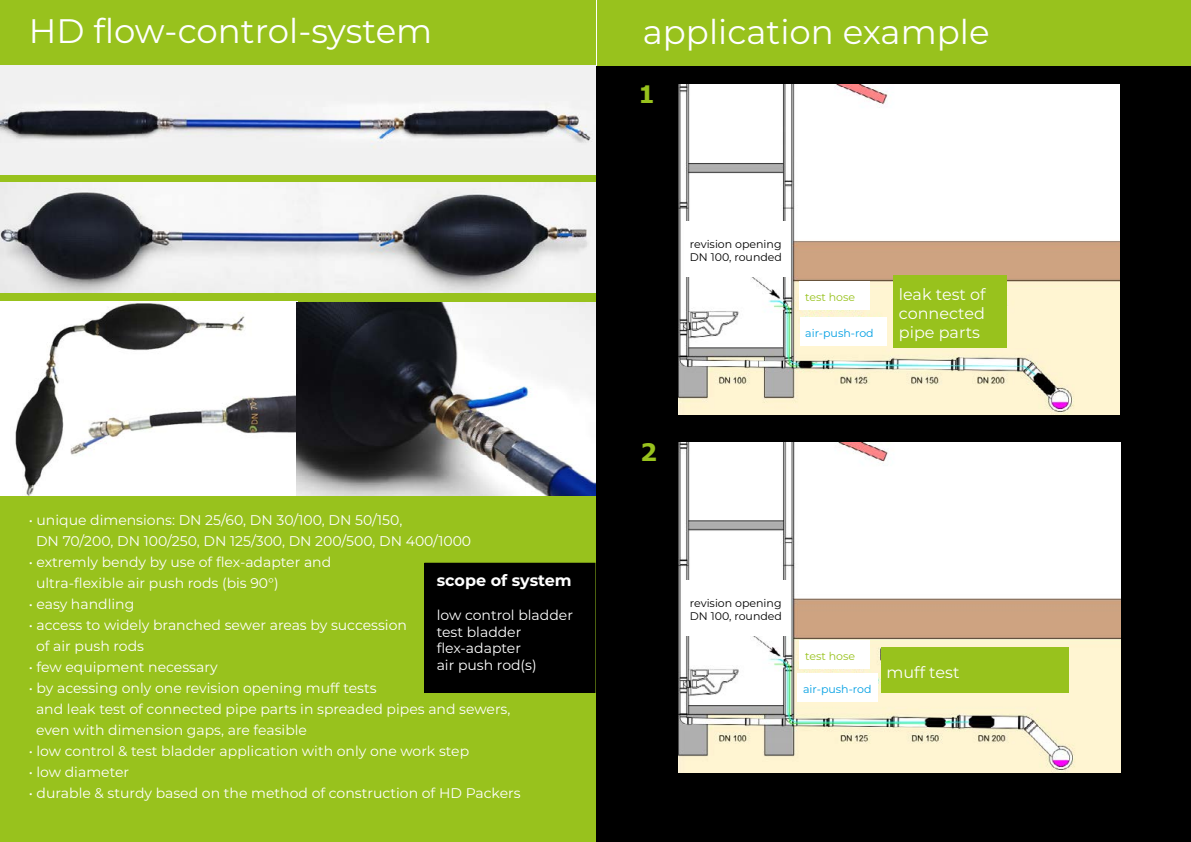
<style>
.page{position:relative;width:1191px;height:842px;background:#fff}
.page>*{position:absolute;margin:0;border:0;box-sizing:border-box;transform-origin:0 0}
.t1{font:34px "Montserrat";color:#fff}
.t2{font:700 24px "Verdana";color:#98c21d}
.t3{font:16px/19.2px "Montserrat";color:#fff;text-align:justify}
.t4{font:700 16px "Montserrat";color:#fff}
.t5{font:14px/21px "Montserrat";color:#fff}
.t6{font:11px/13.2px "Montserrat";color:#000}
.t7{font:11px "Montserrat";color:#009fe3}
.t8{font:11px "Montserrat";color:#98c21d}
</style>
<div class="page">
<div style="left:595px;top:0;width:596px;height:97px;background:#98c21d"></div>
<div style="left:595px;top:66px;width:596px;height:776px;background:#000"></div>
<div style="left:0;top:0;width:595px;height:842px;background:#98c21d"></div>
<img style="left:678px;top:84px;width:441px;height:330px">
<img style="left:678px;top:443px;width:442px;height:329px">
<div style="left:893px;top:275px;width:113px;height:72px;background:#98c21d"></div>
<div style="left:881px;top:647px;width:187px;height:46px;background:#98c21d"></div>
<img style="left:0;top:65px;width:595px;height:110px">
<img style="left:0;top:183px;width:595px;height:109px">
<img style="left:0;top:302px;width:595px;height:193px">
<div style="left:425px;top:563px;width:170px;height:129px;background:#000"></div>
<div style="left:424px;top:563px;width:171px;height:130px;border:1px solid #000"></div>
<div style="left:799px;top:281px;width:70px;height:29px;background:#fff"></div>
<div style="left:799px;top:640px;width:70px;height:29px;background:#fff"></div>
<div style="left:799px;top:317px;width:87px;height:29px;background:#fff"></div>
<div style="left:797px;top:673px;width:81px;height:29px;background:#fff"></div>
<div style="left:684px;top:580px;width:106px;height:56px;background:#fff"></div>
<div style="left:684px;top:221px;width:106px;height:56px;background:#fff"></div>
<h1 class="t1" style="left:29px;top:8px;width:405px">HD flow-control-system</h1>
<h1 class="t1" style="left:643px;top:8px;width:348px">application example</h1>
<p class="t5" style="left:36px;top:509px;width:437px;text-indent:-7px">• unique dimensions: DN 25/60, DN 30/100, DN 50/150,<br>DN 70/200, DN 100/250, DN 125/300, DN 200/500, DN 400/1000</p>
<p class="t5" style="left:36px;top:551px;width:297px;text-indent:-7px">• extremly bendy by use of flex-adapter and ultra-flexible air push rods (bis 90°)</p>
<p class="t5" style="left:29px;top:593px;width:107px">• easy handling</p>
<p class="t5" style="left:36px;top:614px;width:372px;text-indent:-7px">• access to widely branched sewer areas by succession of air push rods</p>
<p class="t5" style="left:29px;top:656px;width:191px">• few equipment necessary</p>
<p class="t5" style="left:36px;top:677px;width:476px;text-indent:-7px">• by acessing only one revision opening muff tests<br>and leak test of connected pipe parts in spreaded pipes and sewers, even with dimension gaps, are feasible</p>
<p class="t5" style="left:29px;top:740px;width:442px">• low control &amp; test bladder application with only one work step</p>
<p class="t5" style="left:29px;top:761px;width:102px">• low diameter</p>
<p class="t5" style="left:29px;top:782px;width:493px">• durable &amp; sturdy based on the method of construction of HD Packers</p>
<p class="t4" style="left:437px;top:569px;width:137px">scope of system</p>
<p class="t5" style="left:437px;top:606px;width:138px;line-height:16.8px">low control bladder test bladder flex-adapter<br>air push rod(s)</p>
<h2 class="t2" style="left:638px;top:77px;width:19px">1</h2>
<p class="t6" style="left:690px;top:237px;width:94px">revision opening<br>DN 100, rounded</p>
<p class="t8" style="left:805px;top:289px;width:52px">test hose</p>
<p class="t7" style="left:805px;top:325px;width:70px">air-push-rod</p>
<p class="t3" style="left:899px;top:284px;width:88px">leak test of connected pipe parts</p>
<h2 class="t2" style="left:640px;top:435px;width:19px">2</h2>
<p class="t6" style="left:690px;top:596px;width:94px">revision opening<br>DN 100, rounded</p>
<p class="t8" style="left:805px;top:648px;width:52px">test hose</p>
<p class="t7" style="left:803px;top:681px;width:70px">air-push-rod</p>
<p class="t3" style="left:886px;top:662px;width:74px">muff test</p>
</div>
